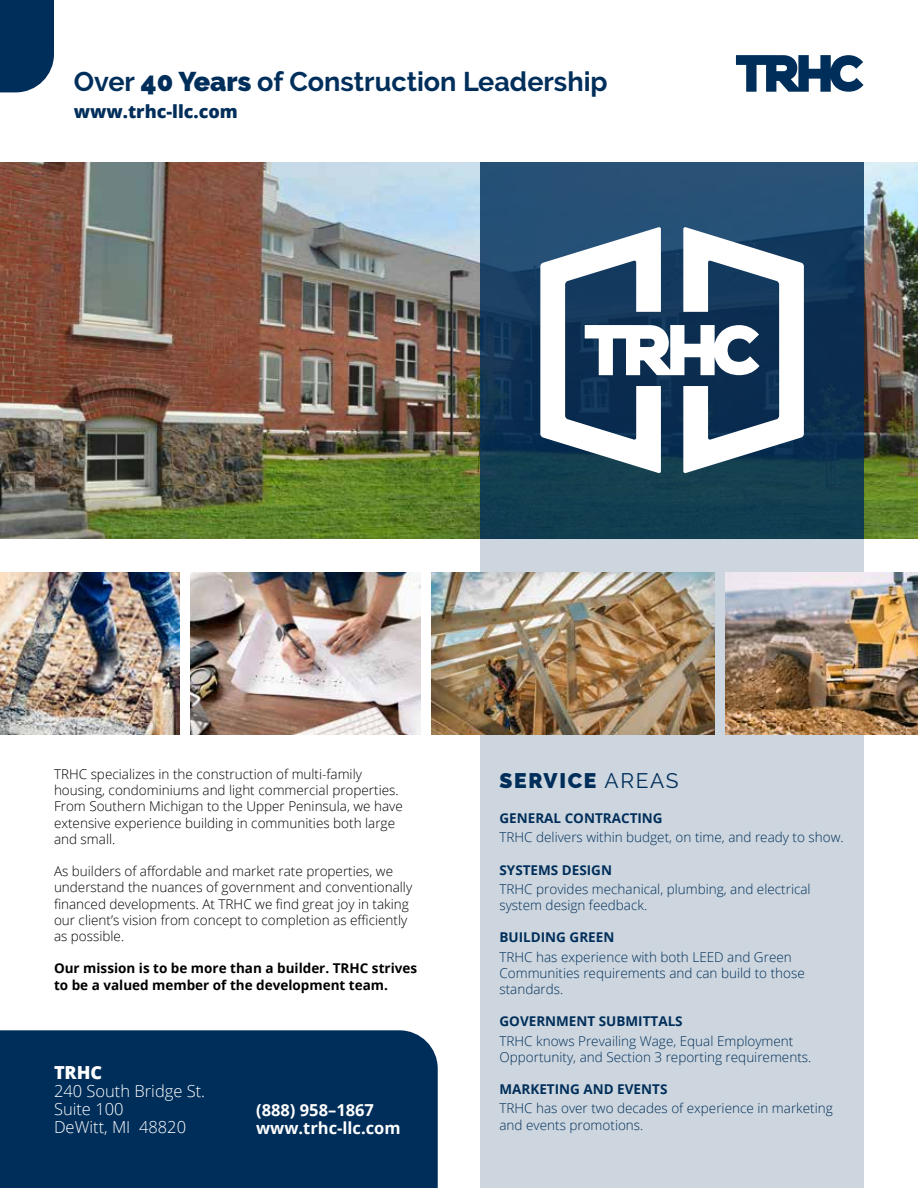
<style>
.page{position:relative;width:918px;height:1188px;background:#fff}
.page>*{position:absolute;margin:0;border:0;box-sizing:border-box;transform-origin:0 0}
.t1{font:700 27px "Raleway";color:#002e5a}
.t2{font:900 21px "Raleway";letter-spacing:.08em;color:#002e5a}
.t3{font:800 18px "Open Sans";color:#002e5a}
.t4{font:800 18px "Open Sans";color:#fff}
.t5{font:300 16.5px/18px "Open Sans";color:#fff}
.t6{font:700 16.5px/18px "Open Sans";color:#fff}
.t7{font:300 13.5px/16.2px "Open Sans";color:#000}
.t8{font:300 13.5px/16.2px "Open Sans";color:#002e5a}
.t9{font:700 13.5px/16.2px "Open Sans";color:#000}
.t10{font:700 13.5px "Open Sans";color:#002e5a}
.s1{font-weight:900}
.s2{font-weight:400}
</style>
<div class="page">
<div style="left:0;top:1030px;width:438px;height:158px;background:#002e5a"></div>
<img style="left:0;top:162px;width:918px;height:376px">
<svg style="left:480px;top:162px;width:384px;height:376px;background:#18405e"></svg>
<svg style="left:540px;top:227px;width:264px;height:246px"></svg>
<div style="left:480px;top:538px;width:384px;height:650px;background:#cdd6de"></div>
<svg style="left:735px;top:55px;width:129px;height:37px"></svg>
<img style="left:0;top:572px;width:180px;height:162px">
<img style="left:191px;top:572px;width:229px;height:162px">
<img style="left:431px;top:572px;width:284px;height:162px">
<img style="left:726px;top:572px;width:192px;height:162px">
<div style="left:0;top:0;width:54px;height:92px;background:#002e5a"></div>
<h1 class="t1" style="left:74px;top:66px;width:536px">Over <span class="s1">40 Years</span> of Construction Leadership</h1>
<h3 class="t3" style="left:74px;top:98px;width:166px">www.trhc-llc.com</h3>
<p class="t7" style="left:54px;top:766px;width:350px">TRHC specializes in the construction of multi-family housing, condominiums and light commercial properties.<br>From Southern Michigan to the Upper Peninsula, we have extensive experience building in communities both large and small.</p>
<p class="t7" style="left:54px;top:863px;width:360px">As builders of affordable and market rate properties, we understand the nuances of government and conventionally financed developments. At TRHC we find great joy in taking our client’s vision from concept to completion as efficiently as possible.</p>
<p class="t9" style="left:54px;top:960px;width:365px">Our mission is to be more than a builder. TRHC strives to be a valued member of the development team.</p>
<h3 class="t4" style="left:54px;top:1059px;width:50px">TRHC</h3>
<p class="t5" style="left:54px;top:1082px;width:153px">240 South Bridge St.<br>Suite 100<br>DeWitt, MI 48820</p>
<p class="t6" style="left:256px;top:1101px;width:146px">(888) 958–1867 www.trhc-llc.com</p>
<h2 class="t2" style="left:500px;top:769px;width:181px">SERVICE <span class="s2">AREAS</span></h2>
<p class="t10" style="left:500px;top:809px;width:165px">GENERAL CONTRACTING</p>
<p class="t8" style="left:500px;top:829px;width:346px">TRHC delivers within budget, on time, and ready to show.</p>
<p class="t10" style="left:500px;top:860px;width:114px">SYSTEMS DESIGN</p>
<p class="t8" style="left:500px;top:881px;width:313px">TRHC provides mechanical, plumbing, and electrical system design feedback.</p>
<p class="t10" style="left:500px;top:928px;width:116px">BUILDING GREEN</p>
<p class="t8" style="left:500px;top:948px;width:307px">TRHC has experience with both LEED and Green<br>Communities requirements and can build to those standards.</p>
<p class="t10" style="left:500px;top:1012px;width:185px">GOVERNMENT SUBMITTALS</p>
<p class="t8" style="left:500px;top:1032px;width:313px">TRHC knows Prevailing Wage, Equal Employment<br>Opportunity, and Section 3 reporting requirements.</p>
<p class="t10" style="left:500px;top:1080px;width:169px">MARKETING AND EVENTS</p>
<p class="t8" style="left:500px;top:1100px;width:335px">TRHC has over two decades of experience in marketing and events promotions.</p>
</div>
